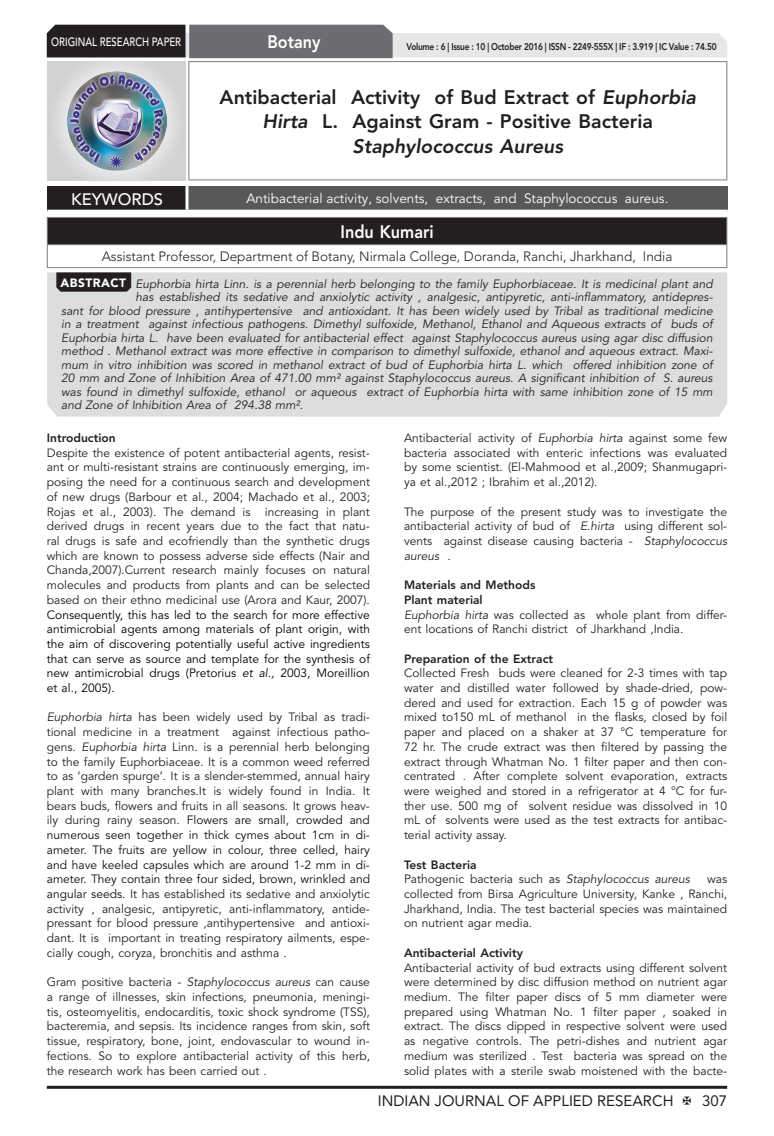
<style>
.page{position:relative;width:774px;height:1136px;background:#fff}
.page>*{position:absolute;margin:0;border:0;box-sizing:border-box;transform-origin:0 0}
.IJAR_Articles_Head{font:800 19.5px/24.3px "Avenir LT Std";color:#231f20;text-align:center}
.IJAR_Author_Name{font:800 18px "Avenir LT Std";color:#fff;scale:.9 1}
.IJAR_Address{font:500 16.5px "Avenir LT Std";color:#fff}
.t1{font:15px "Avenir LT Std";color:#231f20}
.IJAR_Address-2{font:300 13.5px "Avenir LT Std";color:#231f20}
.IJAR_Address-3{font:13.5px "Avenir LT Std";color:#fff}
.IJAR_Body_Text{font:12px/14.7px "Avenir LT Std";color:#231f20;text-align:justify}
.IJAR_Body_Text-2{font:italic 12px "Avenir LT Std";color:#231f20}
.IJAR_Bold{font:800 12px "Avenir LT Std";color:#231f20}
.t2{font:500 12px "Avenir LT Std";color:#fff;scale:.8 1}
.t3{font:900 12px "Avenir LT Std";letter-spacing:.04em;color:#fff}
.t4{font:800 9.75px "Avenir LT Std";letter-spacing:-.03em;color:#231f20;scale:.85 1}
.s1{font-style:italic}
.s2{color:#000}
.s3{font-style:italic;color:#000}
.s4{color:#0f0f0f}
</style>
<div class="page">
<hr style="left:47px;top:1085px;width:680px;height:3px;background:#231f20">
<div style="left:48px;top:62px;width:137px;height:118px;background:linear-gradient(to right,#d9dadc,#d8d9db)"></div>
<img style="left:68px;top:71px;width:99px;height:100px">
<svg style="left:47px;top:25px;width:680px;height:33px;background:#9e9e9f"></svg>
<hr style="left:188px;top:61px;width:539px;height:1px;background:#808285">
<hr style="left:188px;top:62px;width:1px;height:117px;background:#808285">
<hr style="left:726px;top:62px;width:1px;height:117px;background:#808285">
<hr style="left:188px;top:179px;width:539px;height:1px;background:#808285">
<div style="left:47px;top:217px;width:680px;height:27px;background:#231f20"></div>
<hr style="left:47px;top:217px;width:680px;height:1px;background:#808285">
<hr style="left:47px;top:244px;width:680px;height:1px;background:#808285">
<svg style="left:47px;top:218px;width:1px;height:49px"></svg>
<svg style="left:726px;top:218px;width:1px;height:49px"></svg>
<hr style="left:47px;top:267px;width:680px;height:1px;background:#808285">
<div style="left:47px;top:272px;width:680px;height:145px;background:#dcdddf"></div>
<svg style="left:56px;top:272px;width:75px;height:19px"></svg>
<div style="left:47px;top:186px;width:140px;height:25px;background:#231f20"></div>
<div style="left:187px;top:186px;width:541px;height:25px;background:#57585a"></div>
<hr style="left:185px;top:186px;width:3px;height:24px;background:#fff">
<hr style="left:47px;top:210px;width:140px;height:3px;background:#fff">
<hr style="left:187px;top:210px;width:541px;height:3px;background:#fff">
<p class="t2" style="left:51px;top:34px;width:164px">ORIGINAL RESEARCH PAPER</p>
<p class="IJAR_Author_Name" style="left:267px;top:31px;width:60px">Botany</p>
<p class="t4" style="left:406px;top:41px;width:366px">Volume : 6 | Issue : 10 | October 2016 | ISSN - 2249-555X | IF : 3.919 | IC Value : 74.50</p>
<p class="IJAR_Articles_Head" style="left:220px;top:85px;width:478px">Antibacterial Activity of Bud Extract of <span class="s1">Euphorbia<br>Hirta</span> L. Against Gram - Positive Bacteria<br><span class="s1">Staphylococcus Aureus</span></p>
<p class="IJAR_Address" style="left:71px;top:189px;width:94px">KEYWORDS</p>
<p class="IJAR_Address-3" style="left:246px;top:190px;width:423px">Antibacterial activity, solvents, extracts, and Staphylococcus aureus.</p>
<p class="IJAR_Author_Name" style="left:341px;top:221px;width:105px">Indu Kumari</p>
<p class="IJAR_Address-2" style="left:102px;top:248px;width:572px">Assistant Professor, Department of Botany, Nirmala College, Doranda, Ranchi, Jharkhand, India</p>
<p class="t3" style="left:61px;top:275px;width:67px">ABSTRACT</p>
<p class="IJAR_Body_Text-2" style="left:135px;top:276px;width:579px">Euphorbia hirta Linn. is a perennial herb belonging to the family Euphorbiaceae. It is medicinal plant and</p>
<p class="IJAR_Body_Text-2" style="left:135px;top:290px;width:579px">has established its sedative and anxiolytic activity , analgesic, antipyretic, anti-inflammatory, antidepres-</p>
<p class="IJAR_Body_Text-2" style="left:61px;top:303px;width:653px">sant for blood pressure , antihypertensive and antioxidant. It has been widely used by Tribal as traditional medicine</p>
<p class="IJAR_Body_Text-2" style="left:61px;top:317px;width:653px">in a treatment against infectious pathogens. Dimethyl sulfoxide, Methanol, Ethanol and Aqueous extracts of buds of</p>
<p class="IJAR_Body_Text-2" style="left:61px;top:330px;width:653px">Euphorbia hirta L. have been evaluated for antibacterial effect against Staphylococcus aureus using agar disc diffusion</p>
<p class="IJAR_Body_Text-2" style="left:61px;top:344px;width:653px">method . Methanol extract was more effective in comparison to dimethyl sulfoxide, ethanol and aqueous extract. Maxi-</p>
<p class="IJAR_Body_Text-2" style="left:61px;top:357px;width:653px">mum in vitro inhibition was scored in methanol extract of bud of Euphorbia hirta L. which offered inhibition zone of</p>
<p class="IJAR_Body_Text-2" style="left:61px;top:371px;width:653px">20 mm and Zone of Inhibition Area of 471.00 mm² against Staphylococcus aureus. A significant inhibition of S. aureus</p>
<p class="IJAR_Body_Text-2" style="left:61px;top:384px;width:653px">was found in dimethyl sulfoxide, ethanol or aqueous extract of Euphorbia hirta with same inhibition zone of 15 mm</p>
<p class="IJAR_Body_Text-2" style="left:61px;top:398px;width:244px">and Zone of Inhibition Area of 294.38 mm².</p>
<p class="IJAR_Bold" style="left:47px;top:430px;width:70px">Introduction</p>
<p class="IJAR_Body_Text" style="left:47px;top:445px;width:325px">Despite the existence of potent antibacterial agents, resist&shy;ant or multi-resistant strains are continuously emerging, im&shy;posing the need for a continuous search and development of new drugs (Barbour et al., 2004; Machado et al., 2003; Rojas et al., 2003). The demand is increasing in plant derived drugs in recent years due to the fact that natu&shy;ral drugs is safe and ecofriendly than the synthetic drugs which are known to possess adverse side effects (Nair and Chanda,2007).Current research mainly focuses on natural molecules and products from plants and can be selected based on their ethno medicinal use (Arora and Kaur, 2007).<br><span class="s2">Consequently, this has led to the search for more effective antimicrobial agents among materials of plant origin, with the aim of discovering potentially useful active ingredients that can serve as source and template for the synthesis of new antimicrobial drugs (Pretorius</span> <span class="s3">et al.,</span> <span class="s2">2003, Moreillion et al., 2005).</span></p>
<p class="IJAR_Body_Text" style="left:47px;top:710px;width:325px"><span class="s1">Euphorbia hirta</span> has been widely used by Tribal as tradi&shy;tional medicine in a treatment against infectious patho&shy;gens. <span class="s1">Euphorbia hirta</span> Linn. is a perennial herb belonging to the family Euphorbiaceae. It is a common weed referred to as ‘garden spurge’. It is a slender-stemmed, annual hairy plant with many branches.It is widely found in India. It bears buds, flowers and fruits in all seasons. It grows heav&shy;ily during rainy season. <span class="s4">Flowers are small, crowded and numerous seen together in thick cymes about 1cm in di&shy;ameter. The fruits are yellow in colour, three celled, hairy and have keeled capsules which are around 1-2 mm in di&shy;ameter. They contain three four sided, brown, wrinkled and angular seeds.</span> It has established its sedative and anxiolytic activity , analgesic, antipyretic, anti-inflammatory, antide&shy;pressant for blood pressure ,antihypertensive and antioxi&shy;dant. It is important in treating respiratory ailments, espe&shy;cially cough, coryza, bronchitis and asthma .</p>
<p class="IJAR_Body_Text" style="left:47px;top:974px;width:325px">Gram positive bacteria - <span class="s1">Staphylococcus aureus</span> can cause a range of illnesses, skin infections, pneumonia, meningi&shy;tis, osteomyelitis, endocarditis, toxic shock syndrome (TSS), bacteremia, and sepsis. Its incidence ranges from skin, soft tissue, respiratory, bone, joint, endovascular to wound in&shy;fections. So to explore antibacterial activity of this herb, the research work has been carried out .</p>
<p class="IJAR_Body_Text" style="left:404px;top:431px;width:325px">Antibacterial activity of <span class="s1">Euphorbia hirta</span> against some few bacteria associated with enteric infections was evaluated by some scientist. (El-Mahmood et al.,2009; Shanmugapri&shy;ya et al.,2012 ; Ibrahim et al.,2012).</p>
<p class="IJAR_Body_Text" style="left:404px;top:504px;width:325px">The purpose of the present study was to investigate the antibacterial activity of bud of <span class="s1">E.hirta</span> using different sol&shy;vents against disease causing bacteria - <span class="s1">Staphylococcus aureus .</span></p>
<p class="IJAR_Bold" style="left:404px;top:577px;width:133px">Materials and Methods</p>
<p class="IJAR_Bold" style="left:404px;top:592px;width:80px">Plant material</p>
<p class="IJAR_Body_Text" style="left:404px;top:607px;width:325px"><span class="s1">Euphorbia hirta</span> was collected as whole plant from differ&shy;ent locations of Ranchi district of Jharkhand ,India.</p>
<p class="IJAR_Bold" style="left:404px;top:651px;width:151px">Preparation of the Extract</p>
<p class="IJAR_Body_Text" style="left:404px;top:666px;width:325px">Collected Fresh buds were cleaned for 2-3 times with tap water and distilled water followed by shade-dried, pow&shy;dered and used for extraction. Each 15 g of powder was mixed to150 mL of methanol in the flasks, closed by foil paper and placed on a shaker at 37 °C temperature for 72 hr. The crude extract was then filtered by passing the extract through Whatman No. 1 filter paper and then con&shy;centrated . After complete solvent evaporation, extracts were weighed and stored in a refrigerator at 4 °C for fur&shy;ther use. 500 mg of solvent residue was dissolved in 10 mL of solvents were used as the test extracts for antibac&shy;terial activity assay.</p>
<p class="IJAR_Bold" style="left:404px;top:857px;width:74px">Test Bacteria</p>
<p class="IJAR_Body_Text" style="left:404px;top:872px;width:287px">Pathogenic bacteria such as <span class="s1">Staphylococcus aureus</span></p>
<p class="IJAR_Body_Text" style="left:404px;top:872px;width:325px;text-indent:303px">was collected from Birsa Agriculture University, Kanke , Ranchi, Jharkhand, India. The test bacterial species was maintained on nutrient agar media.</p>
<p class="IJAR_Bold" style="left:404px;top:945px;width:120px">Antibacterial Activity</p>
<p class="IJAR_Body_Text" style="left:404px;top:960px;width:325px">Antibacterial activity of bud extracts using different solvent were determined by disc diffusion method on nutrient agar medium. The filter paper discs of 5 mm diameter were prepared using Whatman No. 1 filter paper , soaked in extract. The discs dipped in respective solvent were used as negative controls. The petri-dishes and nutrient agar medium was sterilized . Test bacteria was spread on the solid plates with a sterile swab moistened with the bacte-</p>
<p class="t1" style="left:378px;top:1091px;width:297px">INDIAN JOURNAL OF APPLIED RESEARCH</p>
<p class="t1" style="left:702px;top:1091px;width:27px">307</p>
</div>
